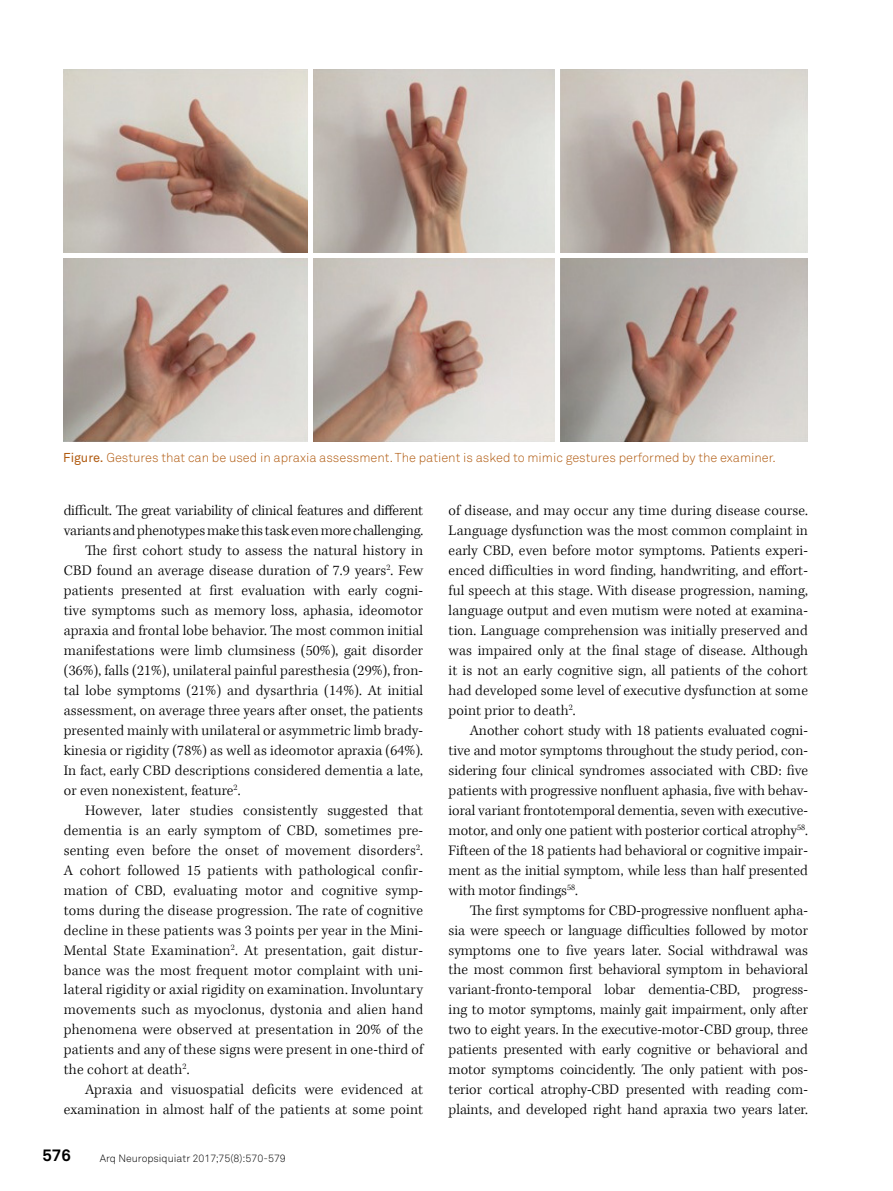
<style>
.page{position:relative;width:893px;height:1191px;background:#fff}
.page>*{position:absolute;margin:0;border:0;box-sizing:border-box;transform-origin:0 0}
.t1{font:700 16.5px "Akkurat Pro";color:#000}
.t2{font:300 15px/20px "Kepler Std";letter-spacing:.01em;color:#000;text-align:justify}
.t3{font:300 15px "Kepler Std";letter-spacing:-.015em;color:#000}
.t4{font:300 15px "Kepler Std";letter-spacing:-.01em;color:#000}
.t5{font:12.75px "Akkurat Light Pro";color:#b15c12}
.t6{font:10.5px "Akkurat Light Pro";color:#000}
.s1{font-family:"Akkurat Pro"}
</style>
<div class="page">
<img style="left:63px;top:69px;width:744px;height:372px">
<hr style="left:556px;top:69px;width:4px;height:372px;background:#fff">
<hr style="left:308px;top:69px;width:4px;height:372px;background:#fff">
<hr style="left:63px;top:253px;width:745px;height:4px;background:#fff">
<p class="t5" style="left:63px;top:450px;width:714px"><span class="s1">Figure.</span> Gestures that can be used in apraxia assessment. The patient is asked to mimic gestures performed by the examiner.</p>
<p class="t3" style="left:64px;top:501px;width:361px">difficult. The great variability of clinical features and different</p>
<p class="t4" style="left:64px;top:521px;width:361px">variants and phenotypes make this task even more challenging.</p>
<p class="t2" style="left:85px;top:540px;width:340px">The first cohort study to assess the natural history in</p>
<p class="t2" style="left:64px;top:560px;width:361px">CBD found an average disease duration of 7.9 years<sup>2</sup>. Few</p>
<p class="t2" style="left:64px;top:580px;width:361px">patients presented at first evaluation with early cogni-</p>
<p class="t2" style="left:64px;top:600px;width:361px">tive symptoms such as memory loss, aphasia, ideomotor</p>
<p class="t2" style="left:64px;top:620px;width:361px">apraxia and frontal lobe behavior. The most common initial</p>
<p class="t2" style="left:64px;top:640px;width:361px">manifestations were limb clumsiness (50%), gait disorder</p>
<p class="t2" style="left:64px;top:660px;width:361px">(36%), falls (21%), unilateral painful paresthesia (29%), fron-</p>
<p class="t2" style="left:64px;top:680px;width:361px">tal lobe symptoms (21%) and dysarthria (14%). At initial</p>
<p class="t2" style="left:64px;top:700px;width:361px">assessment, on average three years after onset, the patients</p>
<p class="t2" style="left:64px;top:720px;width:361px">presented mainly with unilateral or asymmetric limb brady-</p>
<p class="t2" style="left:64px;top:740px;width:361px">kinesia or rigidity (78%) as well as ideomotor apraxia (64%).</p>
<p class="t2" style="left:64px;top:760px;width:361px">In fact, early CBD descriptions considered dementia a late,</p>
<p class="t2" style="left:64px;top:780px;width:178px">or even nonexistent, feature<sup>2</sup>.</p>
<p class="t2" style="left:85px;top:800px;width:340px">However, later studies consistently suggested that</p>
<p class="t2" style="left:64px;top:820px;width:361px">dementia is an early symptom of CBD, sometimes pre-</p>
<p class="t2" style="left:64px;top:840px;width:361px">senting even before the onset of movement disorders<sup>2</sup>.</p>
<p class="t2" style="left:64px;top:860px;width:361px">A cohort followed 15 patients with pathological confir-</p>
<p class="t2" style="left:64px;top:880px;width:361px">mation of CBD, evaluating motor and cognitive symp-</p>
<p class="t2" style="left:64px;top:900px;width:361px">toms during the disease progression. The rate of cognitive</p>
<p class="t2" style="left:64px;top:920px;width:361px">decline in these patients was 3 points per year in the Mini-</p>
<p class="t2" style="left:64px;top:940px;width:361px">Mental State Examination<sup>2</sup>. At presentation, gait distur-</p>
<p class="t2" style="left:64px;top:960px;width:361px">bance was the most frequent motor complaint with uni-</p>
<p class="t2" style="left:64px;top:980px;width:361px">lateral rigidity or axial rigidity on examination. Involuntary</p>
<p class="t2" style="left:64px;top:1000px;width:361px">movements such as myoclonus, dystonia and alien hand</p>
<p class="t2" style="left:64px;top:1020px;width:361px">phenomena were observed at presentation in 20% of the</p>
<p class="t2" style="left:64px;top:1040px;width:361px">patients and any of these signs were present in one-third of</p>
<p class="t2" style="left:64px;top:1060px;width:127px">the cohort at death<sup>2</sup>.</p>
<p class="t2" style="left:85px;top:1080px;width:340px">Apraxia and visuospatial deficits were evidenced at</p>
<p class="t2" style="left:64px;top:1100px;width:361px">examination in almost half of the patients at some point</p>
<p class="t1" style="left:43px;top:1145px;width:30px">576</p>
<p class="t6" style="left:100px;top:1151px;width:188px">Arq Neuropsiquiatr 2017;75(8):570-579</p>
<p class="t2" style="left:449px;top:501px;width:361px">of disease, and may occur any time during disease course.<br>Language dysfunction was the most common complaint in early CBD, even before motor symptoms. Patients experi&shy;enced difficulties in word finding, handwriting, and effort&shy;ful speech at this stage. With disease progression, naming, language output and even mutism were noted at examina&shy;tion. Language comprehension was initially preserved and was impaired only at the final stage of disease. Although it is not an early cognitive sign, all patients of the cohort had developed some level of executive dysfunction at some point prior to death<sup>2</sup>.</p>
<p class="t2" style="left:449px;top:720px;width:361px;text-indent:21px">Another cohort study with 18 patients evaluated cogni&shy;tive and motor symptoms throughout the study period, con&shy;sidering four clinical syndromes associated with CBD: five patients with progressive nonfluent aphasia, five with behav&shy;ioral variant frontotemporal dementia, seven with executive&shy;motor, and only one patient with posterior cortical atrophy<sup>58</sup>.<br>Fifteen of the 18 patients had behavioral or cognitive impair&shy;ment as the initial symptom, while less than half presented with motor findings<sup>58</sup>.</p>
<p class="t2" style="left:449px;top:900px;width:361px;text-indent:21px">The first symptoms for CBD-progressive nonfluent apha&shy;sia were speech or language difficulties followed by motor symptoms one to five years later. Social withdrawal was the most common first behavioral symptom in behavioral variant-fronto-temporal lobar dementia-CBD, progress&shy;ing to motor symptoms, mainly gait impairment, only after two to eight years. In the executive-motor-CBD group, three patients presented with early cognitive or behavioral and motor symptoms coincidently. The only patient with pos&shy;terior cortical atrophy-CBD presented with reading com&shy;plaints, and developed right hand apraxia two years later.</p>
</div>
